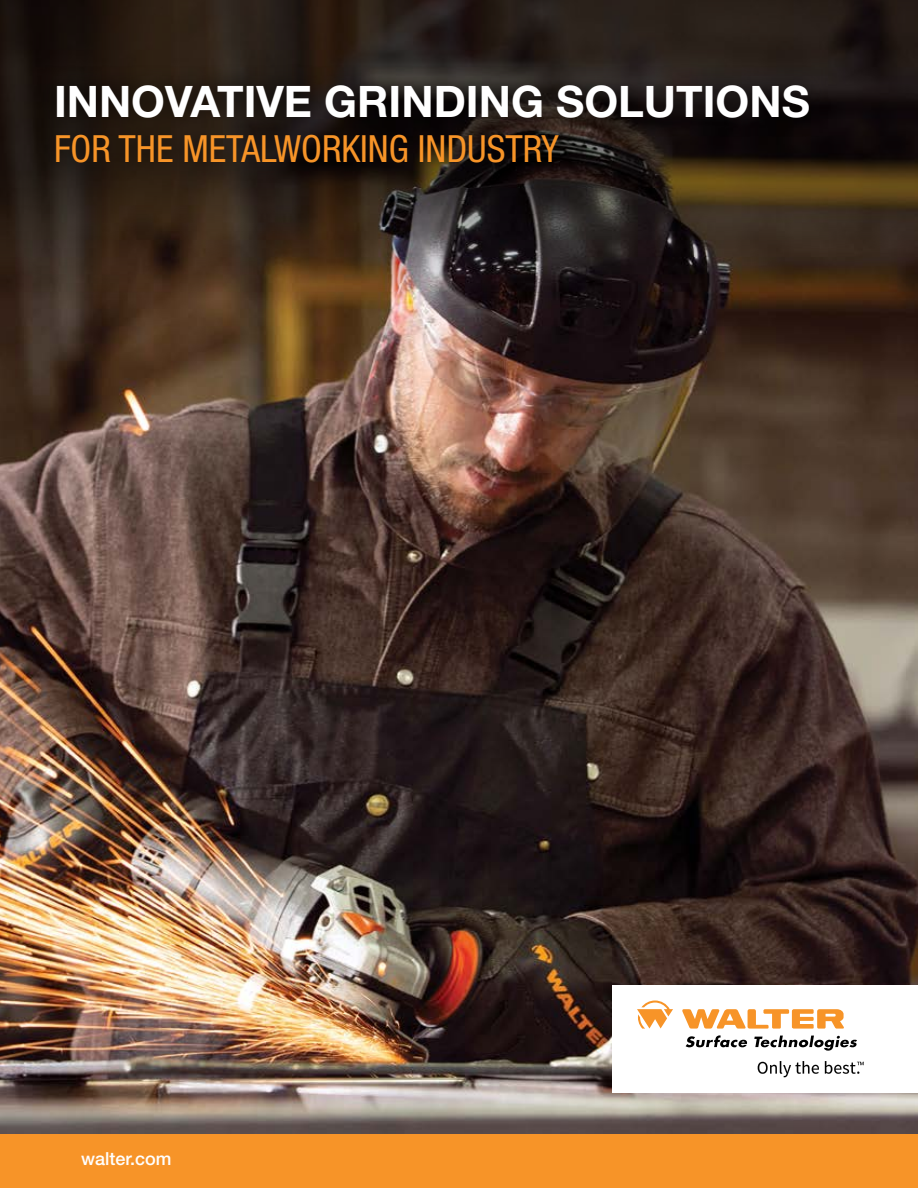
<style>
.page{position:relative;width:918px;height:1188px;background:#fff}
.page>*{position:absolute;margin:0;border:0;box-sizing:border-box;transform-origin:0 0}
.t1{font:700 43.5px "Helvetica Neue LT Std";color:#fff}
.t2{font:condensed 37.5px "Helvetica Neue LT Std";color:#f79428}
.t3{font:500 22.5px/24px "Helvetica Neue LT Std";color:#f79428}
.t4{font:500 18px "Helvetica Neue LT Std";color:#fff}
</style>
<div class="page">
<img style="left:0;top:309px;width:918px;height:825px">
<svg style="left:0;top:0;width:918px;height:309px;background:#32251b"></svg>
<div style="left:0;top:1134px;width:918px;height:54px;background:#f79428"></div>
<div style="left:612px;top:985px;width:306px;height:108px;background:#fff"></div>
<svg style="left:637px;top:1001px;width:36px;height:28px"></svg>
<svg style="left:682px;top:1009px;width:162px;height:20px"></svg>
<svg style="left:686px;top:1035px;width:61px;height:12px"></svg>
<svg style="left:754px;top:1036px;width:103px;height:15px"></svg>
<svg style="left:758px;top:1061px;width:61px;height:16px"></svg>
<svg style="left:825px;top:1061px;width:39px;height:13px"></svg>
<div style="left:33px;top:63px;width:797px;height:121px;background:#000;opacity:.75"></div>
<p class="t1" style="left:54px;top:74px;width:757px">INNOVATIVE GRINDING SOLUTIONS</p>
<p class="t2" style="left:54px;top:127px;width:506px">FOR THE METALWORKING INDUSTRY</p>
<p class="t3" style="left:439px;top:123px;width:127px">LIGHT<br>POWERFUL</p>
<p class="t4" style="left:81px;top:1148px;width:92px">walter.com</p>
</div>
